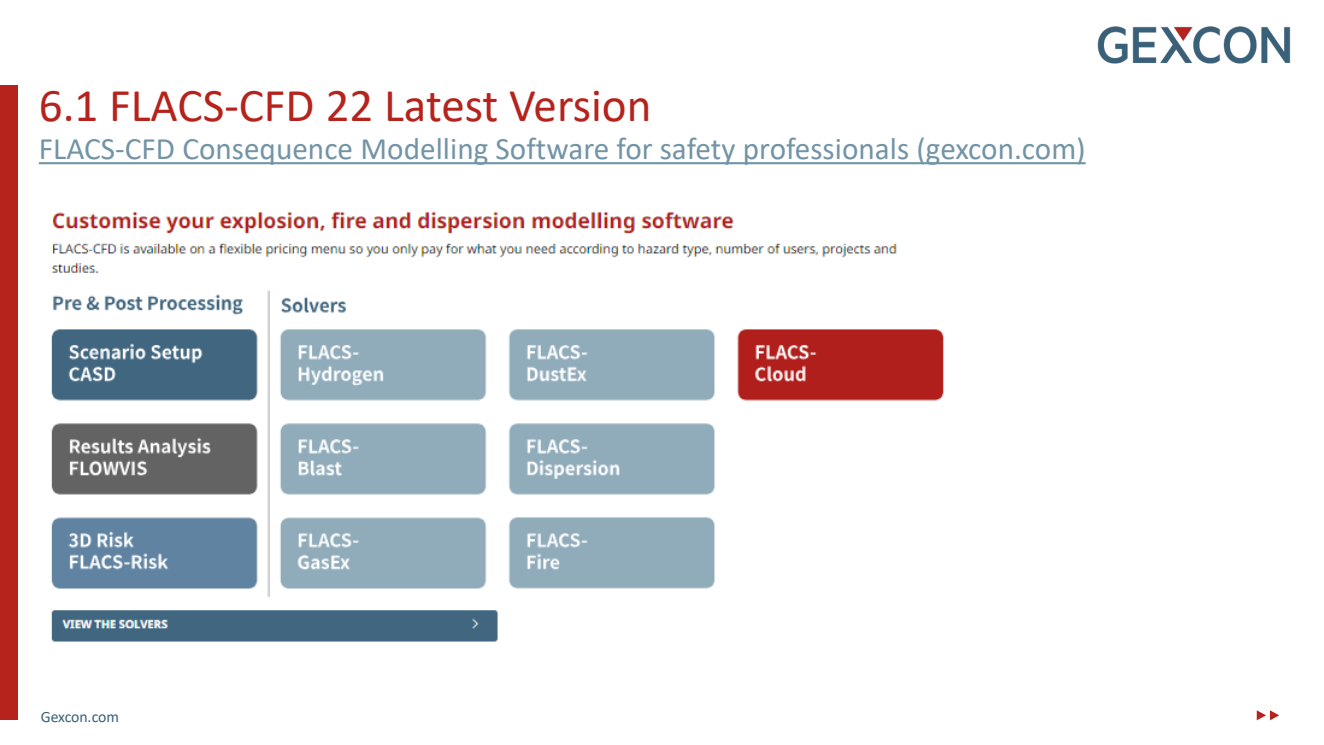
<style>
.page{position:relative;width:1324px;height:745px;background:#fff}
.page>*{position:absolute;margin:0;border:0;box-sizing:border-box;transform-origin:0 0}
.t1{font:47.12px "Calibri";color:#b5231c}
.t2{font:31.25px "Calibri";color:#7294a6}
.t3{font:15.75px "Calibri";letter-spacing:-.015em;color:#39607a}
</style>
<div class="page">
<svg style="left:1256px;top:710px;width:23px;height:10px"></svg>
<div style="left:0;top:85px;width:18px;height:634px;background:#b5231c"></div>
<img style="left:1097px;top:26px;width:193px;height:38px">
<svg style="left:39px;top:162px;width:1046px;height:2px;background:#7c9cac"></svg>
<img style="left:51px;top:211px;width:893px;height:431px">
<p class="t1" style="left:39px;top:72px;width:614px">6.1 FLACS-CFD 22 Latest Version</p>
<p class="t2" style="left:39px;top:126px;width:1048px">FLACS-CFD Consequence Modelling Software for safety professionals (gexcon.com)</p>
<p class="t3" style="left:41px;top:705px;width:80px">Gexcon.com</p>
</div>
